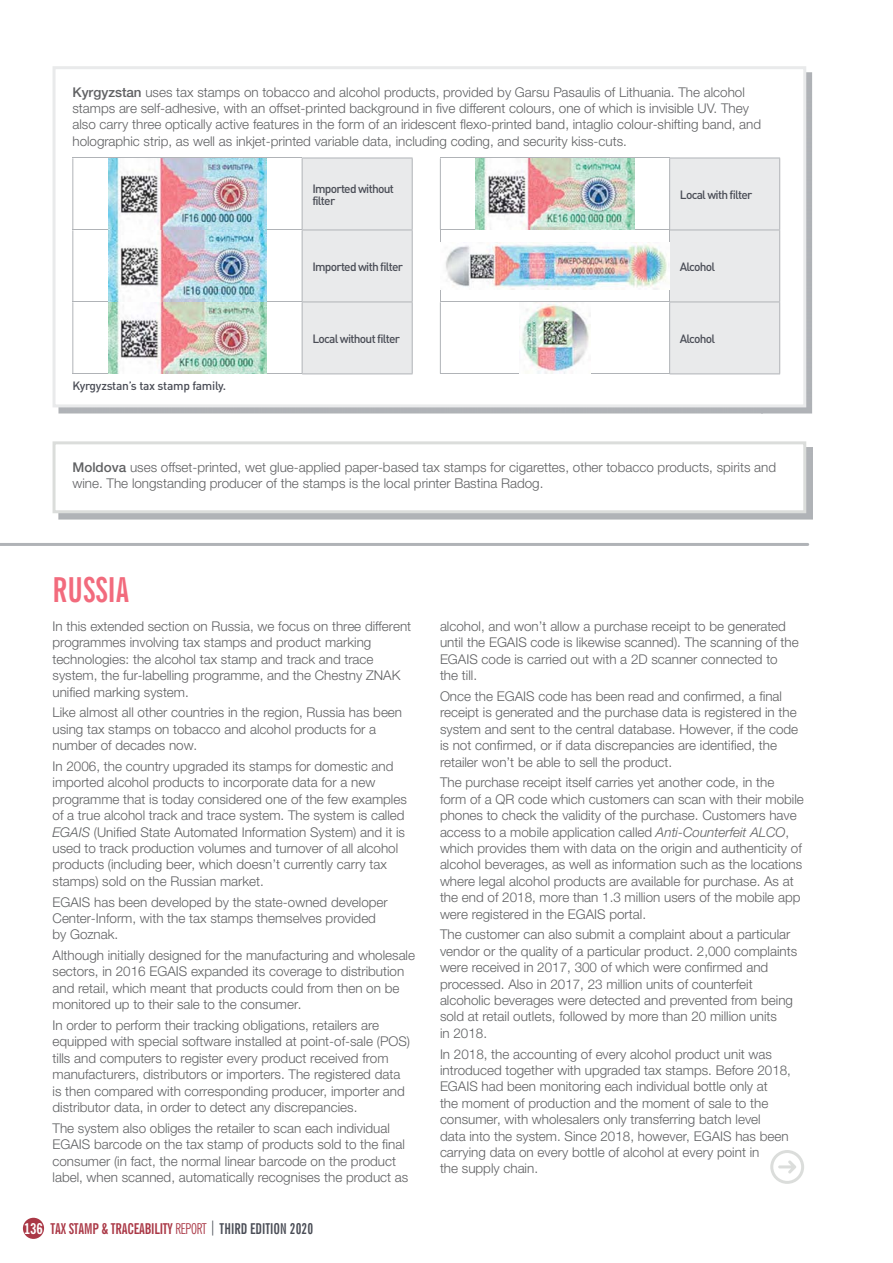
<style>
.page{position:relative;width:893px;height:1263px;background:#fff}
.page>*{position:absolute;margin:0;border:0;box-sizing:border-box;transform-origin:0 0}
.t1{font:700 extra-condensed 34.35px "News Gothic BT";color:#f26b7d}
.t2{font:700 extra-condensed 15px "News Gothic BT";letter-spacing:-.01em;color:#aa3846}
.t3{font:300 13.5px/16.5px "Helvetica Neue LTW1 G";color:#606163}
.t4{font:500 12px/12px "DIN";letter-spacing:-.06em;color:#4a4d56}
.t5{font:500 12px "DIN";letter-spacing:-.02em;color:#4a4d56}
.s1{font-family:"Helvetica Neue";font-weight:500}
.s2{font-family:"Helvetica Neue";font-style:italic}
.s3{font-stretch:condensed;color:#fff}
.s4{font-weight:400}
.s5{font-weight:400;font-stretch:condensed;color:#4a4d56}
.s6{color:#4a4d56}
</style>
<div class="page">
<svg style="left:52px;top:66px;width:756px;height:343px"></svg>
<svg style="left:52px;top:441px;width:756px;height:74px"></svg>
<svg style="left:73px;top:159px;width:229px;height:215px"></svg>
<div style="left:303px;top:159px;width:109px;height:215px;background:#e9eaeb"></div>
<hr style="left:72px;top:158px;width:230px;height:1px;background:#b0b3b7">
<hr style="left:72px;top:158px;width:1px;height:72px;background:#b0b3b7">
<hr style="left:302px;top:158px;width:111px;height:1px;background:#b0b3b7">
<hr style="left:302px;top:158px;width:1px;height:72px;background:#b0b3b7">
<hr style="left:412px;top:158px;width:1px;height:72px;background:#b0b3b7">
<hr style="left:72px;top:230px;width:230px;height:1px;background:#b0b3b7">
<hr style="left:72px;top:230px;width:1px;height:72px;background:#b0b3b7">
<hr style="left:302px;top:230px;width:111px;height:1px;background:#b0b3b7">
<hr style="left:302px;top:230px;width:1px;height:72px;background:#b0b3b7">
<hr style="left:412px;top:230px;width:1px;height:72px;background:#b0b3b7">
<hr style="left:72px;top:302px;width:230px;height:1px;background:#b0b3b7">
<hr style="left:72px;top:302px;width:1px;height:72px;background:#b0b3b7">
<hr style="left:302px;top:302px;width:111px;height:1px;background:#b0b3b7">
<hr style="left:302px;top:302px;width:1px;height:72px;background:#b0b3b7">
<hr style="left:412px;top:302px;width:1px;height:72px;background:#b0b3b7">
<hr style="left:72px;top:374px;width:230px;height:1px;background:#b0b3b7">
<hr style="left:302px;top:374px;width:111px;height:1px;background:#b0b3b7">
<img style="left:108px;top:158px;width:158px;height:216px">
<svg style="left:441px;top:159px;width:228px;height:215px"></svg>
<div style="left:670px;top:159px;width:109px;height:215px;background:#e9eaeb"></div>
<hr style="left:440px;top:158px;width:230px;height:1px;background:#b0b3b7">
<hr style="left:440px;top:158px;width:1px;height:72px;background:#b0b3b7">
<hr style="left:670px;top:158px;width:110px;height:1px;background:#b0b3b7">
<hr style="left:669px;top:158px;width:1px;height:72px;background:#b0b3b7">
<hr style="left:779px;top:158px;width:1px;height:72px;background:#b0b3b7">
<hr style="left:440px;top:230px;width:230px;height:1px;background:#b0b3b7">
<hr style="left:440px;top:230px;width:1px;height:72px;background:#b0b3b7">
<hr style="left:670px;top:230px;width:110px;height:1px;background:#b0b3b7">
<hr style="left:669px;top:230px;width:1px;height:72px;background:#b0b3b7">
<hr style="left:779px;top:230px;width:1px;height:72px;background:#b0b3b7">
<hr style="left:440px;top:302px;width:230px;height:1px;background:#b0b3b7">
<hr style="left:440px;top:302px;width:1px;height:72px;background:#b0b3b7">
<hr style="left:670px;top:302px;width:110px;height:1px;background:#b0b3b7">
<hr style="left:669px;top:302px;width:1px;height:72px;background:#b0b3b7">
<hr style="left:779px;top:302px;width:1px;height:72px;background:#b0b3b7">
<hr style="left:440px;top:374px;width:230px;height:1px;background:#b0b3b7">
<hr style="left:670px;top:374px;width:110px;height:1px;background:#b0b3b7">
<img style="left:476px;top:158px;width:158px;height:72px">
<img style="left:441px;top:242px;width:228px;height:48px">
<img style="left:519px;top:302px;width:72px;height:72px">
<hr style="left:0;top:543px;width:808px;height:3px;background:#b0b3b7">
<svg style="left:770px;top:1150px;width:34px;height:34px"></svg>
<div style="left:23px;top:1218px;width:21px;height:21px;background:#aa3846;border-radius:50%"></div>
<p class="t3" style="left:72px;top:85px;width:690px"><span class="s1">Kyrgyzstan</span> uses tax stamps on tobacco and alcohol products, provided by Garsu Pasaulis of Lithuania. The alcohol stamps are self-adhesive, with an offset-printed background in five different colours, one of which is invisible UV. They also carry three optically active features in the form of an iridescent flexo-printed band, intaglio colour-shifting band, and holographic strip, as well as inkjet-printed variable data, including coding, and security kiss-cuts.</p>
<p class="t5" style="left:72px;top:381px;width:155px">Kyrgyzstan’s tax stamp family.</p>
<p class="t4" style="left:312px;top:184px;width:83px">Imported without filter</p>
<p class="t4" style="left:312px;top:262px;width:92px">Imported with filter</p>
<p class="t4" style="left:312px;top:334px;width:89px">Local without filter</p>
<p class="t4" style="left:680px;top:190px;width:74px">Local with filter</p>
<p class="t4" style="left:680px;top:262px;width:37px">Alcohol</p>
<p class="t4" style="left:680px;top:334px;width:37px">Alcohol</p>
<p class="t3" style="left:72px;top:460px;width:705px"><span class="s1">Moldova</span> uses offset-printed, wet glue-applied paper-based tax stamps for cigarettes, other tobacco products, spirits and wine. The longstanding producer of the stamps is the local printer Bastina Radog.</p>
<h1 class="t1" style="left:53px;top:577px;width:78px">RUSSIA</h1>
<p class="t3" style="left:53px;top:619px;width:360px">In this extended section on Russia, we focus on three different programmes involving tax stamps and product marking technologies: the alcohol tax stamp and track and trace system, the fur-labelling programme, and the Chestny ZNAK unified marking system.</p>
<p class="t3" style="left:53px;top:706px;width:351px">Like almost all other countries in the region, Russia has been using tax stamps on tobacco and alcohol products for a number of decades now.</p>
<p class="t3" style="left:53px;top:759px;width:356px">In 2006, the country upgraded its stamps for domestic and imported alcohol products to incorporate data for a new programme that is today considered one of the few examples of a true alcohol track and trace system. The system is called <span class="s2">EGAIS</span> (Unified State Automated Information System) and it is used to track production volumes and turnover of all alcohol products (including beer, which doesn’t currently carry tax stamps) sold on the Russian market.</p>
<p class="t3" style="left:53px;top:895px;width:337px">EGAIS has been developed by the state-owned developer<br>Center-Inform, with the tax stamps themselves provided by Goznak.</p>
<p class="t3" style="left:53px;top:948px;width:364px">Although initially designed for the manufacturing and wholesale sectors, in 2016 EGAIS expanded its coverage to distribution and retail, which meant that products could from then on be monitored up to their sale to the consumer.</p>
<p class="t3" style="left:53px;top:1018px;width:359px">In order to perform their tracking obligations, retailers are equipped with special software installed at point-of-sale (POS) tills and computers to register every product received from manufacturers, distributors or importers. The registered data is then compared with corresponding producer, importer and distributor data, in order to detect any discrepancies.</p>
<p class="t3" style="left:53px;top:1121px;width:357px">The system also obliges the retailer to scan each individual EGAIS barcode on the tax stamp of products sold to the final consumer (in fact, the normal linear barcode on the product label, when scanned, automatically recognises the product as</p>
<p class="t2" style="left:24px;top:1224px;width:290px"><span class="s3">136</span> TAX STAMP &amp; TRACEABILITY <span class="s4">REPORT</span> <span class="s5">|</span> <span class="s6">THIRD EDITION 2020</span></p>
<p class="t3" style="left:440px;top:619px;width:360px">alcohol, and won’t allow a purchase receipt to be generated until the EGAIS code is likewise scanned). The scanning of the EGAIS code is carried out with a 2D scanner connected to the till.</p>
<p class="t3" style="left:440px;top:689px;width:360px">Once the EGAIS code has been read and confirmed, a final receipt is generated and the purchase data is registered in the system and sent to the central database. However, if the code is not confirmed, or if data discrepancies are identified, the retailer won’t be able to sell the product.</p>
<p class="t3" style="left:440px;top:775px;width:365px">The purchase receipt itself carries yet another code, in the form of a QR code which customers can scan with their mobile phones to check the validity of the purchase. Customers have access to a mobile application called <span class="s2">Anti-Counterfeit ALCO</span>, which provides them with data on the origin and authenticity of alcohol beverages, as well as information such as the locations where legal alcohol products are available for purchase. As at the end of 2018, more than 1.3 million users of the mobile app were registered in the EGAIS portal.</p>
<p class="t3" style="left:440px;top:927px;width:359px">The customer can also submit a complaint about a particular vendor or the quality of a particular product. 2,000 complaints were received in 2017, 300 of which were confirmed and processed. Also in 2017, 23 million units of counterfeit alcoholic beverages were detected and prevented from being sold at retail outlets, followed by more than 20 million units<br>in 2018.</p>
<p class="t3" style="left:440px;top:1047px;width:352px">In 2018, the accounting of every alcohol product unit was introduced together with upgraded tax stamps. Before 2018, EGAIS had been monitoring each individual bottle only at<br>the moment of production and the moment of sale to the consumer, with wholesalers only transferring batch level<br>data into the system. Since 2018, however, EGAIS has been carrying data on every bottle of alcohol at every point in<br>the supply chain.</p>
</div>
